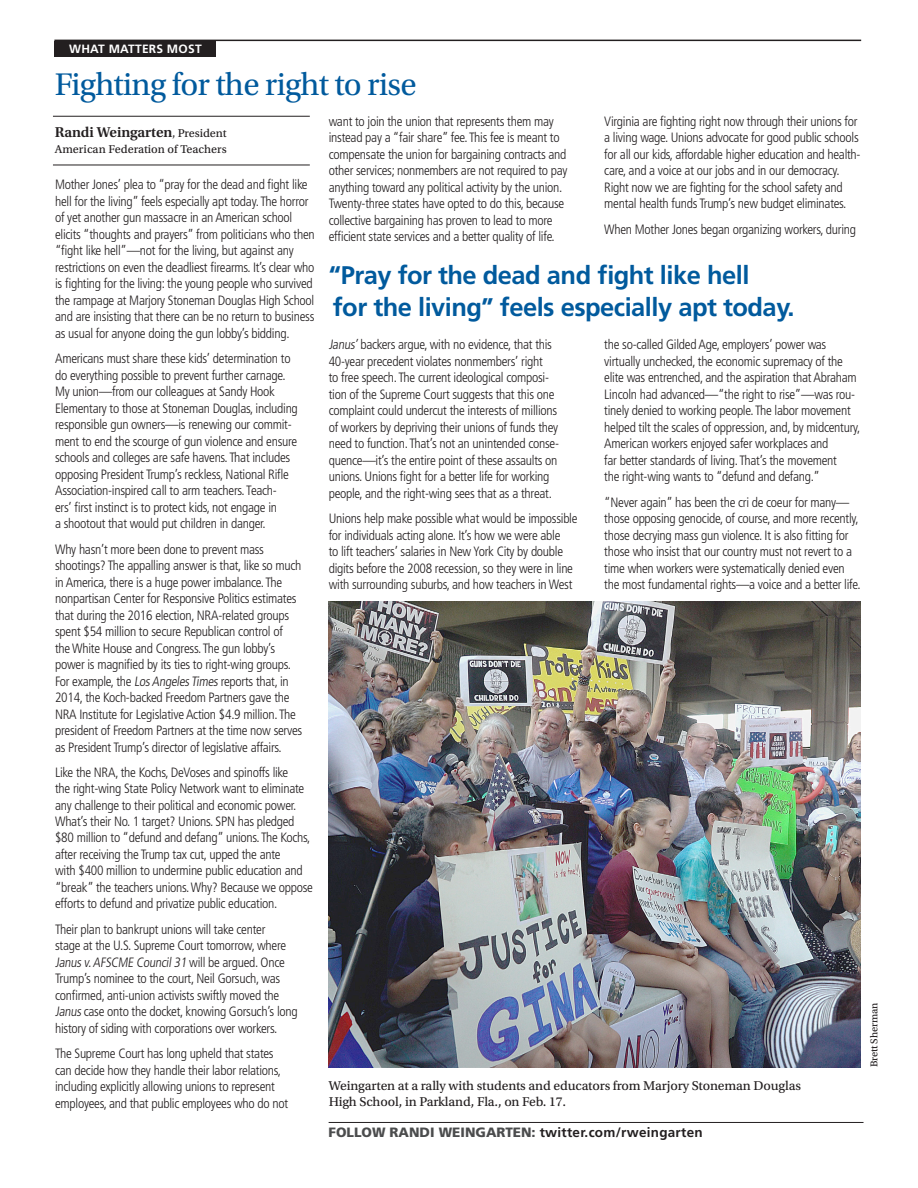
<style>
.page{position:relative;width:918px;height:1188px;background:#fff}
.page>*{position:absolute;margin:0;border:0;box-sizing:border-box;transform-origin:0 0}
.HEAD{font:33px "Utopia Std";letter-spacing:-.02em;color:#015a9d}
.PULLQUOTE{font:700 25.5px/31.5px "Frutiger LT Std";letter-spacing:-.02em;color:#015a9d}
.t1{font:600 15px "Utopia Std";letter-spacing:-.005em;color:#231f20}
.TEXT{font:300 condensed 13.5px/16.5px "Frutiger LT Std";letter-spacing:-.02em;color:#231f20}
.t2{font:13.5px/16.2px "Utopia Std Capt";letter-spacing:-.01em;color:#231f20}
.t3{font:700 13.5px "Frutiger LT Std";letter-spacing:.02em;color:#231f20}
.t4{font:12px "Utopia Std Capt";color:#231f20}
.t5{font:700 12px "Frutiger LT Std";letter-spacing:.02em;color:#fff}
.t6{font:10.5px "Utopia Std Capt";letter-spacing:-.01em;color:#231f20}
.s1{font-family:"Utopia Std Disp";font-weight:400}
.s2{font-family:"Utopia Std Capt";font-weight:400;font-size:12px}
.s3{font-weight:900;color:#4b4c4d}
</style>
<div class="page">
<hr style="left:329px;top:1122px;width:535px;height:1px;background:#231f20">
<div style="left:54px;top:41px;width:162px;height:16px;background:#231f20"></div>
<hr style="left:54px;top:40px;width:807px;height:1px;background:#231f20">
<hr style="left:53px;top:116px;width:257px;height:1px;background:#231f20">
<hr style="left:53px;top:165px;width:257px;height:1px;background:#231f20">
<img style="left:329px;top:601px;width:531px;height:466px">
<p class="t5" style="left:69px;top:42px;width:134px">WHAT MATTERS MOST</p>
<p class="HEAD" style="left:55px;top:66px;width:363px">Fighting for the right to rise</p>
<p class="t1" style="left:55px;top:124px;width:173px">Randi Weingarten<span class="s1">,</span> <span class="s2">President</span></p>
<p class="t4" style="left:55px;top:143px;width:173px">American Federation of Teachers</p>
<p class="TEXT" style="left:55px;top:177px;width:261px">Mother Jones’ plea to “pray for the dead and fight like hell for the living” feels especially apt today. The horror of yet another gun massacre in an American school elicits “thoughts and prayers” from politicians who then “fight like hell”—not for the living, but against any restrictions on even the deadliest firearms. It’s clear who is fighting for the living: the young people who survived the rampage at Marjory Stoneman Douglas High School and are insisting that there can be no return to business as usual for anyone doing the gun lobby’s bidding.</p>
<p class="TEXT" style="left:55px;top:351px;width:244px">Americans must share these kids’ determination to do everything possible to prevent further carnage.<br>My union—from our colleagues at Sandy Hook Elementary to those at Stoneman Douglas, including responsible gun owners—is renewing our commit&shy;ment to end the scourge of gun violence and ensure schools and colleges are safe havens. That includes opposing President Trump’s reckless, National Rifle Association-inspired call to arm teachers. Teach-<br>ers’ first instinct is to protect kids, not engage in<br>a shootout that would put children in danger.</p>
<p class="TEXT" style="left:55px;top:541px;width:249px">Why hasn’t more been done to prevent mass shootings? The appalling answer is that, like so much in America, there is a huge power imbalance. The nonpartisan Center for Responsive Politics estimates that during the 2016 election, NRA-related groups spent $54 million to secure Republican control of<br>the White House and Congress. The gun lobby’s power is magnified by its ties to right-wing groups.<br>For example, the LosAngelesTimesreports that, in 2014, the Koch-backed Freedom Partners gave the NRA Institute for Legislative Action $4.9 million. The president of Freedom Partners at the time now serves as President Trump’s director of legislative affairs.</p>
<p class="TEXT" style="left:55px;top:765px;width:259px">Like the NRA, the Kochs, DeVoses and spinoffs like<br>the right-wing State Policy Network want to eliminate any challenge to their political and economic power.<br>What’s their No. 1 target? Unions. SPN has pledged $80 million to “defund and defang” unions. The Kochs, after receiving the Trump tax cut, upped the ante<br>with $400 million to undermine public education and “break” the teachers unions. Why? Because we oppose efforts to defund and privatize public education.</p>
<p class="TEXT" style="left:55px;top:921px;width:244px">Their plan to bankrupt unions will take center<br>stage at the U.S. Supreme Court tomorrow, where Janusv.AFSCME Council31 wi l l be a rg u ed . O n ce Trump’s nominee to the court, Neil Gorsuch, was confirmed, anti-union activists swiftly moved the Januscase onto the docket, knowing Gorsuch’s long history of siding with corporations over workers.</p>
<p class="TEXT" style="left:55px;top:1045px;width:235px">The Supreme Court has long upheld that states can decide how they handle their labor relations, including explicitly allowing unions to represent employees, and that public employees who do not</p>
<p class="TEXT" style="left:329px;top:113px;width:240px">want to join the union that represents them may instead pay a “fair share” fee. This fee is meant to compensate the union for bargaining contracts and other services; nonmembers are not required to pay anything toward any political activity by the union.<br>Twenty-three states have opted to do this, because collective bargaining has proven to lead to more efficient state services and a better quality of life.</p>
<p class="TEXT" style="left:604px;top:113px;width:258px">Virginia are fighting right now through their unions for a living wage. Unions advocate for good public schools for all our kids, affordable higher education and health&shy;care, and a voice at our jobs and in our democracy.<br>Right now we are fighting for the school safety and mental health funds Trump’s new budget eliminates.</p>
<p class="TEXT" style="left:604px;top:221px;width:253px">When Mother Jones began organizing workers, during</p>
<p class="PULLQUOTE" style="left:329px;top:260px;width:467px">“Pray for the dead and fight like hell<br>for the living” feels especially apt today.</p>
<p class="TEXT" style="left:329px;top:337px;width:232px">Janus’backers argue, with no evidence, that this 40-year precedent violates nonmembers’ right<br>to free speech. The current ideological composi&shy;tion of the Supreme Court suggests that this one complaint could undercut the interests of millions of workers by depriving their unions of funds they need to function. That’s not an unintended conse&shy;quence—it’s the entire point of these assaults on unions. Unions fight for a better life for working people, and the right-wing sees that as a threat.</p>
<p class="TEXT" style="left:329px;top:511px;width:250px">Unions help make possible what would be impossible for individuals acting alone. It’s how we were able<br>to lift teachers’ salaries in New York City by double digits before the 2008 recession, so they were in line with surrounding suburbs, and how teachers in West</p>
<p class="TEXT" style="left:604px;top:337px;width:258px">the so-called Gilded Age, employers’ power was virtually unchecked, the economic supremacy of the elite was entrenched, and the aspiration that Abraham Lincoln had advanced—“the right to rise”—was rou&shy;tinely denied to working people. The labor movement helped tilt the scales of oppression, and, by midcentury, American workers enjoyed safer workplaces and<br>far better standards of living. That’s the movement<br>the right-wing wants to “defund and defang.”</p>
<p class="TEXT" style="left:604px;top:494px;width:258px">“Never again” has been the cri de coeur for many— those opposing genocide, of course, and more recently, those decrying mass gun violence. It is also fitting for those who insist that our country must not revert to a time when workers were systematically denied even the most fundamental rights—a voice and a better life.</p>
<p class="t2" style="left:329px;top:1077px;width:474px">Weingarten at a rally with students and educators from Marjory Stoneman Douglas<br>High School, in Parkland, Fla., on Feb. 17.</p>
<p class="t3" style="left:328px;top:1125px;width:376px"><span class="s3">FOLLOW RANDI WEINGARTEN:</span> twitter.com/rweingarten</p>
<p class="t6" style="left:868px;top:1067px;width:66px;rotate:-90deg">Brett Sherman</p>
</div>
